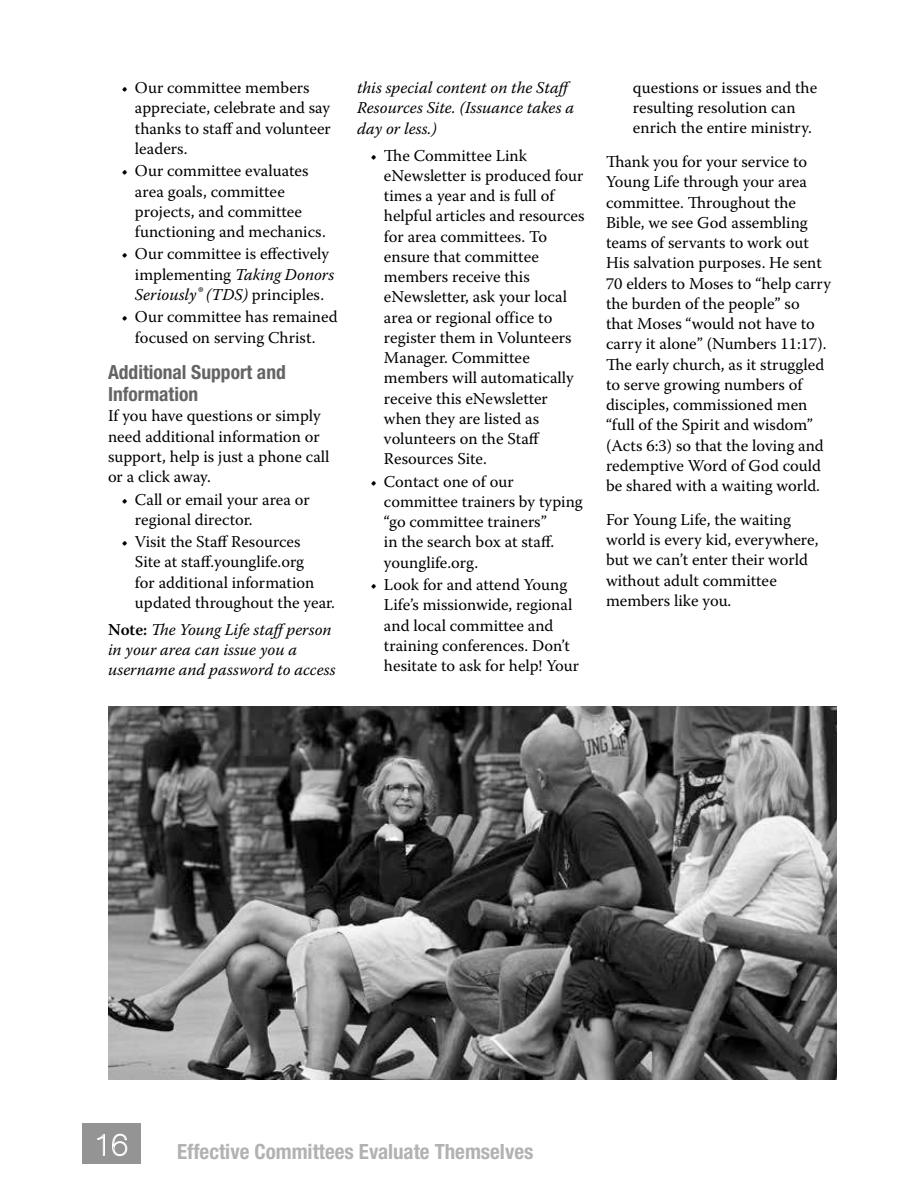
<style>
.page{position:relative;width:918px;height:1188px;background:#fff}
.page>*{position:absolute;margin:0;border:0;box-sizing:border-box;transform-origin:0 0}
.t1{font:700 condensed 21px "Helvetica Neue";color:#b2b2b2}
.t2{font:700 condensed 19.5px/22.5px "Helvetica Neue";color:#646464}
.t3{font:16.5px/20.2px "Warnock Pro";color:#000}
.t4{font:italic 16.5px/20.2px "Warnock Pro";color:#000}
.s1{font-style:italic}
.s2{font-style:italic;font-size:19.5px}
.s3{font-weight:600;font-style:normal}
</style>
<div class="page">
<div style="left:82px;top:1123px;width:58px;height:41px;background:#949494"></div>
<svg style="left:97px;top:1134px;width:8px;height:22px"></svg>
<svg style="left:112px;top:1134px;width:15px;height:22px"></svg>
<img style="left:108px;top:706px;width:729px;height:374px">
<p class="t3" style="left:135px;top:77px;width:197px;text-indent:-13px">• Our committee members appreciate, celebrate and say thanks to staff and volunteer leaders.</p>
<p class="t3" style="left:135px;top:160px;width:192px;text-indent:-13px">• Our committee evaluates area goals, committee projects, and committee functioning and mechanics.</p>
<p class="t3" style="left:135px;top:244px;width:201px;text-indent:-13px">• Our committee is effectively implementing <span class="s1">Taking Donors<br>Seriously</span><span class="s2">®</span> <span class="s1">(TDS)</span> principles.</p>
<p class="t3" style="left:122px;top:307px;width:218px;text-align:center">• Our committee has remained focused on serving Christ.</p>
<p class="t2" style="left:108px;top:360px;width:179px">Additional Support and<br>Information</p>
<p class="t3" style="left:108px;top:406px;width:223px">If you have questions or simply need additional information or support, help is just a phone call or a click away.</p>
<p class="t3" style="left:135px;top:489px;width:176px;text-indent:-13px">• Call or email your area or regional director.</p>
<p class="t3" style="left:135px;top:531px;width:202px;text-indent:-13px">• Visit the Staff Resources<br>Site at staff.younglife.org<br>for additional information updated throughout the year.</p>
<p class="t4" style="left:108px;top:619px;width:229px"><span class="s3">Note:</span> The Young Life staffperson in your area can issue you a username and password to access</p>
<p class="t4" style="left:357px;top:77px;width:219px;text-align:justify">this special content on the Staff Resources Site. (Issuance takes a day or less.)</p>
<p class="t3" style="left:384px;top:145px;width:202px;text-indent:-13px">• The Committee Link eNewsletter is produced four times a year and is full of helpful articles and resources for area committees. To ensure that committee members receive this eNewsletter, ask your local area or regional office to register them in Volunteers<br>Manager. Committee members will automatically receive this eNewsletter when they are listed as volunteers on the Staff<br>Resources Site.</p>
<p class="t3" style="left:384px;top:471px;width:200px;text-indent:-13px">• Contact one of our committee trainers by typing “go committee trainers”<br>in the search box at staff. younglife.org.</p>
<p class="t3" style="left:384px;top:574px;width:197px;text-indent:-13px">• Look for and attend Young<br>Life’s missionwide, regional and local committee and training conferences. Don’t hesitate to ask for help! Your</p>
<p class="t3" style="left:633px;top:77px;width:186px">questions or issues and the resulting resolution can enrich the entire ministry.</p>
<p class="t3" style="left:606px;top:151px;width:227px">Thank you for your service to<br>Young Life through your area committee. Throughout the<br>Bible, we see God assembling teams of servants to work out<br>His salvation purposes. He sent<br>70 elders to Moses to “help carry the burden of the people” so that Moses “would not have to carry it alone” (Numbers 11:17).<br>The early church, as it struggled to serve growing numbers of disciples, commissioned men “full of the Spirit and wisdom” (Acts 6:3) so that the loving and redemptive Word of God could be shared with a waiting world.</p>
<p class="t3" style="left:606px;top:509px;width:214px">For Young Life, the waiting world is every kid, everywhere, but we can’t enter their world without adult committee members like you.</p>
<p class="t1" style="left:177px;top:1139px;width:358px">Effective Committees Evaluate Themselves</p>
</div>
